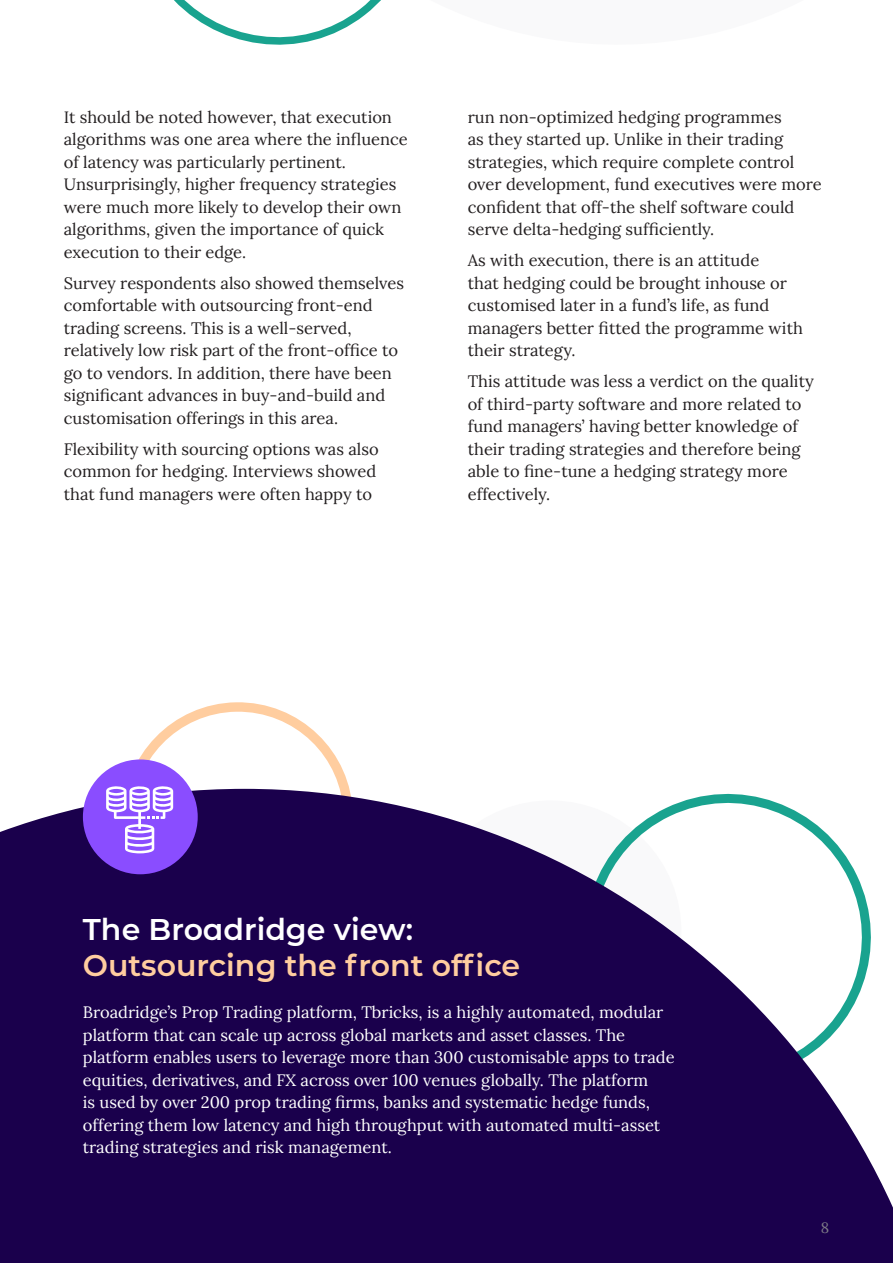
<style>
.page{position:relative;width:893px;height:1263px;background:#fff}
.page>*{position:absolute;margin:0;border:0;box-sizing:border-box;transform-origin:0 0}
.t1{font:30px/36px "Acuiti Montserrat";color:#ffcd9f}
.t2{font:16.5px/22.5px "Lora";color:#231f20}
.t3{font:16.5px/22.5px "Lora";color:#fff}
.t4{font:15px "Lora";color:#7d7a87}
.s1{color:#fff}
</style>
<div class="page">
<svg style="left:174px;top:0;width:207px;height:45px"></svg>
<svg style="left:120px;top:702px;width:230px;height:87px"></svg>
<svg style="left:0;top:789px;width:893px;height:474px;fill:#1a004c"></svg>
<div style="left:83px;top:759px;width:115px;height:115px;background:#8a4dff;border-radius:50%"></div>
<svg style="left:106px;top:786px;width:67px;height:67px"></svg>
<p class="t2" style="left:64px;top:105px;width:346px">It should be noted however, that execution algorithms was one area where the influence of latency was particularly pertinent.<br>Unsurprisingly, higher frequency strategies were much more likely to develop their own algorithms, given the importance of quick execution to their edge.</p>
<p class="t2" style="left:64px;top:271px;width:342px">Survey respondents also showed themselves comfortable with outsourcing front-end trading screens. This is a well-served, relatively low risk part of the front-office to go to vendors. In addition, there have been significant advances in buy-and-build and customisation offerings in this area.</p>
<p class="t2" style="left:64px;top:437px;width:316px">Flexibility with sourcing options was also common for hedging. Interviews showed that fund managers were often happy to</p>
<p class="t2" style="left:468px;top:105px;width:356px">run non-optimized hedging programmes<br>as they started up. Unlike in their trading strategies, which require complete control over development, fund executives were more confident that off-the shelf software could serve delta-hedging sufficiently.</p>
<p class="t2" style="left:468px;top:248px;width:337px">As with execution, there is an attitude<br>that hedging could be brought inhouse or customised later in a fund’s life, as fund managers better fitted the programme with their strategy.</p>
<p class="t2" style="left:468px;top:369px;width:348px">This attitude was less a verdict on the quality of third-party software and more related to fund managers’ having better knowledge of their trading strategies and therefore being able to fine-tune a hedging strategy more effectively.</p>
<p class="t1" style="left:83px;top:910px;width:439px"><span class="s1">The Broadridge view:<br></span>Outsourcing the front office</p>
<p class="t3" style="left:83px;top:1000px;width:593px">Broadridge’s Prop Trading platform, Tbricks, is a highly automated, modular platform that can scale up across global markets and asset classes. The platform enables users to leverage more than 300 customisable apps to trade equities, derivatives, and FX across over 100 venues globally. The platform<br>is used by over 200 prop trading firms, banks and systematic hedge funds, offering them low latency and high throughput with automated multi-asset trading strategies and risk management.</p>
<p class="t4" style="left:821px;top:1216px;width:10px">8</p>
</div>
